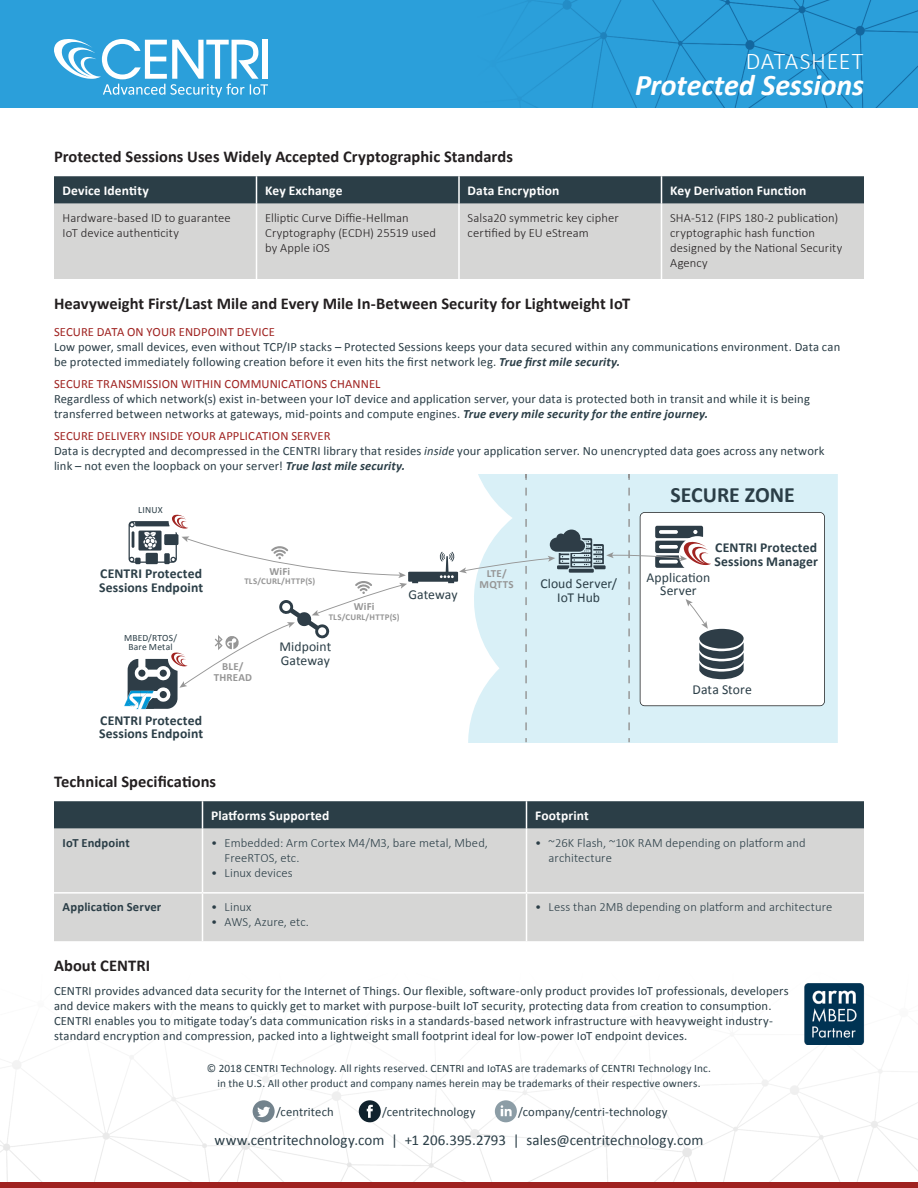
<style>
.page{position:relative;width:918px;height:1188px;background:#fff}
.page>*{position:absolute;margin:0;border:0;box-sizing:border-box;transform-origin:0 0}
.t1{font:italic 700 30px "Calibri";letter-spacing:-.005em;color:#fff}
.t2{font:300 24px "Calibri";letter-spacing:.02em;color:#fff}
.t3{font:700 21.9px "Calibri";letter-spacing:-.005em;color:#2b3e47}
.t4{font:700 16.5px "Calibri";color:#231f20}
.t5{font:15px "Calibri";letter-spacing:.005em;color:#2b3e47}
.t6{font:700 13.65px/13.6px "Calibri";letter-spacing:.01em;color:#2b3e47}
.t7{font:13.65px "Calibri";letter-spacing:.005em;color:#2b3e47}
.t8{font:700 13.5px "Calibri";letter-spacing:.01em;color:#fff}
.t9{font:12.6px/15.1px "Calibri";letter-spacing:.01em;color:#2b3e47}
.t10{font:300 12.6px/15.1px "Calibri";letter-spacing:.01em;color:#231f20}
.t11{font:300 12.6px/15.1px "Calibri";letter-spacing:.01em;color:#2b3e47}
.t12{font:12.6px "Calibri";letter-spacing:.01em;color:#9f2220}
.t13{font:700 12.6px "Calibri";letter-spacing:.01em;color:#2b3e47}
.t14{font:11.25px/15.1px "Calibri";letter-spacing:.015em;color:#2b3e47;text-align:center}
.t15{font:700 10.95px "Calibri";letter-spacing:.02em;color:#969696}
.t16{font:9.6px "Calibri";letter-spacing:.02em;color:#2b3e47}
.t17{font:700 8.85px "Calibri";letter-spacing:.025em;color:#969696}
.s1{font-weight:700;font-style:italic}
.s2{font-style:italic}
</style>
<div class="page">
<div style="left:0;top:0;width:918px;height:108px;background:#2b9fda"></div>
<svg style="left:54px;top:39px;width:214px;height:58px"></svg>
<img style="left:0;top:983px;width:918px;height:199px">
<div style="left:0;top:1182px;width:918px;height:6px;background:#9f2220"></div>
<div style="left:468px;top:474px;width:370px;height:268px;background:#d9f0f7"></div>
<svg style="left:525px;top:474px;width:2px;height:6px"></svg>
<svg style="left:525px;top:488px;width:2px;height:8px"></svg>
<svg style="left:525px;top:722px;width:2px;height:8px"></svg>
<svg style="left:628px;top:474px;width:2px;height:6px"></svg>
<svg style="left:628px;top:488px;width:2px;height:8px"></svg>
<svg style="left:628px;top:722px;width:2px;height:8px"></svg>
<img style="left:124px;top:690px;width:4px;height:17px">
<svg style="left:128px;top:503px;width:697px;height:212px"></svg>
<div style="left:253px;top:1100px;width:22px;height:22px;background:#73838d;border-radius:50%"></div>
<svg style="left:257px;top:1107px;width:13px;height:10px"></svg>
<div style="left:359px;top:1100px;width:22px;height:22px;background:#10222d;border-radius:50%"></div>
<svg style="left:367px;top:1105px;width:6px;height:13px"></svg>
<div style="left:495px;top:1100px;width:22px;height:22px;background:#8c9da6;border-radius:50%"></div>
<svg style="left:501px;top:1105px;width:11px;height:11px"></svg>
<img style="left:804px;top:984px;width:61px;height:61px">
<div style="left:54px;top:204px;width:810px;height:75px;background:#d6d6d5"></div>
<hr style="left:256px;top:204px;width:1px;height:75px;background:#fff">
<hr style="left:458px;top:204px;width:2px;height:75px;background:#fff">
<hr style="left:661px;top:204px;width:1px;height:75px;background:#fff">
<svg style="left:54px;top:176px;width:810px;height:28px;background:#31434c"></svg>
<div style="left:54px;top:829px;width:810px;height:112px;background:#d6d6d5"></div>
<svg style="left:54px;top:801px;width:810px;height:28px;background:#30434b"></svg>
<hr style="left:202px;top:829px;width:1px;height:63px;background:#fff">
<hr style="left:526px;top:829px;width:1px;height:63px;background:#fff">
<hr style="left:54px;top:892px;width:148px;height:2px;background:#fff">
<hr style="left:202px;top:892px;width:324px;height:2px;background:#fff">
<hr style="left:202px;top:894px;width:1px;height:47px;background:#fff">
<hr style="left:526px;top:892px;width:338px;height:2px;background:#fff">
<hr style="left:526px;top:894px;width:1px;height:47px;background:#fff">
<h2 class="t2" style="left:746px;top:46px;width:119px">DATASHEET</h2>
<h1 class="t1" style="left:635px;top:66px;width:230px">Protected Sessions</h1>
<p class="t4" style="left:54px;top:146px;width:461px">Protected Sessions Uses Widely Accepted Cryptographic Standards</p>
<p class="t8" style="left:63px;top:182px;width:88px">Device Identity</p>
<p class="t8" style="left:265px;top:182px;width:79px">Key Exchange</p>
<p class="t8" style="left:468px;top:182px;width:93px">Data Encryption</p>
<p class="t8" style="left:670px;top:182px;width:138px">Key Derivation Function</p>
<p class="t10" style="left:63px;top:210px;width:170px">Hardware-based ID to guarantee<br>IoT device authenticity</p>
<p class="t10" style="left:265px;top:210px;width:172px">Elliptic Curve Diffie-Hellman<br>Cryptography (ECDH) 25519 used by Apple iOS</p>
<p class="t10" style="left:468px;top:210px;width:153px">Salsa20 symmetric key cipher certified by EU eStream</p>
<p class="t10" style="left:670px;top:210px;width:174px">SHA-512 (FIPS 180-2 publication) cryptographic hash function designed by the National Security<br>Agency</p>
<p class="t4" style="left:54px;top:293px;width:578px">Heavyweight First/Last Mile and Every Mile In-Between Security for Lightweight IoT</p>
<p class="t12" style="left:54px;top:324px;width:222px">SECURE DATA ON YOUR ENDPOINT DEVICE</p>
<p class="t9" style="left:54px;top:338px;width:788px">Low power, small devices, even without TCP/IP stacks – Protected Sessions keeps your data secured within any communications environment. Data can be protected immediately following creation before it even hits the first network leg. <span class="s1">True first mile security.</span></p>
<p class="t12" style="left:54px;top:376px;width:328px">SECURE TRANSMISSION WITHIN COMMUNICATIONS CHANNEL</p>
<p class="t9" style="left:54px;top:390px;width:758px">Regardless of which network(s) exist in-between your IoT device and application server, your data is protected both in transit and while it is being transferred between networks at gateways, mid-points and compute engines. <span class="s1">True every mile security for the entire journey.</span></p>
<p class="t12" style="left:54px;top:428px;width:278px">SECURE DELIVERY INSIDE YOUR APPLICATION SERVER</p>
<p class="t9" style="left:54px;top:443px;width:772px">Data is decrypted and decompressed in the CENTRI library that resides <span class="s2">inside</span> your application server. No unencrypted data goes across any network link – not even the loopback on your server! <span class="s1">True last mile security.</span></p>
<p class="t16" style="left:138px;top:504px;width:26px">LINUX</p>
<p class="t3" style="left:671px;top:481px;width:126px">SECURE ZONE</p>
<p class="t6" style="left:99px;top:566px;width:106px">CENTRI Protected<br>Sessions Endpoint</p>
<p class="t16" style="left:124px;top:632px;width:54px">MBED/RTOS/</p>
<p class="t16" style="left:128px;top:641px;width:46px">Bare Metal</p>
<p class="t6" style="left:99px;top:713px;width:106px">CENTRI Protected<br>Sessions Endpoint</p>
<p class="t6" style="left:714px;top:540px;width:105px">CENTRI Protected<br>Sessions Manager</p>
<p class="t15" style="left:269px;top:564px;width:22px">WiFi</p>
<p class="t17" style="left:244px;top:576px;width:72px">TLS/CURL/HTTP(S)</p>
<p class="t7" style="left:540px;top:575px;width:78px">Cloud Server/</p>
<p class="t7" style="left:557px;top:589px;width:44px">IoT Hub</p>
<p class="t15" style="left:487px;top:567px;width:22px">LTE/</p>
<p class="t15" style="left:480px;top:578px;width:36px">MQTTS</p>
<p class="t7" style="left:647px;top:569px;width:65px">Application</p>
<p class="t7" style="left:408px;top:586px;width:51px">Gateway</p>
<p class="t7" style="left:660px;top:582px;width:38px">Server</p>
<p class="t15" style="left:354px;top:600px;width:22px">WiFi</p>
<p class="t17" style="left:329px;top:611px;width:72px">TLS/CURL/HTTP(S)</p>
<p class="t15" style="left:222px;top:660px;width:23px">BLE/</p>
<p class="t15" style="left:214px;top:671px;width:40px">THREAD</p>
<p class="t7" style="left:279px;top:638px;width:53px">Midpoint</p>
<p class="t7" style="left:281px;top:652px;width:51px">Gateway</p>
<p class="t7" style="left:693px;top:681px;width:61px">Data Store</p>
<p class="t4" style="left:54px;top:771px;width:164px">Technical Specifications</p>
<p class="t8" style="left:211px;top:807px;width:120px">Platforms Supported</p>
<p class="t8" style="left:535px;top:807px;width:55px">Footprint</p>
<p class="t13" style="left:63px;top:835px;width:69px">IoT Endpoint</p>
<p class="t11" style="left:225px;top:835px;width:265px;text-indent:-14px">• Embedded: Arm Cortex M4/M3, bare metal, Mbed,<br>FreeRTOS, etc.</p>
<p class="t11" style="left:211px;top:865px;width:83px">• Linux devices</p>
<p class="t11" style="left:549px;top:835px;width:259px;text-indent:-14px">• ~26K Flash, ~10K RAM depending on platform and architecture</p>
<p class="t13" style="left:63px;top:899px;width:100px">Application Server</p>
<p class="t11" style="left:211px;top:899px;width:42px">• Linux</p>
<p class="t11" style="left:211px;top:914px;width:99px">• AWS, Azure, etc.</p>
<p class="t11" style="left:535px;top:899px;width:299px">• Less than 2MB depending on platform and architecture</p>
<p class="t4" style="left:54px;top:955px;width:98px">About CENTRI</p>
<p class="t9" style="left:54px;top:983px;width:736px">CENTRI provides advanced data security for the Internet of Things. Our flexible, software-only product provides IoT professionals, developers and device makers with the means to quickly get to market with purpose-built IoT security, protecting data from creation to consumption.<br>CENTRI enables you to mitigate today’s data communication risks in a standards-based network infrastructure with heavyweight industry&shy;standard encryption and compression, packed into a lightweight small footprint ideal for low-power IoT endpoint devices.</p>
<p class="t14" style="left:207px;top:1060px;width:506px">© 2018 CENTRI Technology. All rights reserved. CENTRI and IoTAS are trademarks of CENTRI Technology Inc. in the U.S. All other product and company names herein may be trademarks of their respective owners.</p>
<p class="t9" style="left:276px;top:1104px;width:59px">/centritech</p>
<p class="t9" style="left:382px;top:1104px;width:95px">/centritechnology</p>
<p class="t9" style="left:518px;top:1104px;width:151px">/company/centri-technology</p>
<p class="t5" style="left:215px;top:1131px;width:490px">www.centritechnology.com | +1 206.395.2793 | sales@centritechnology.com</p>
</div>
